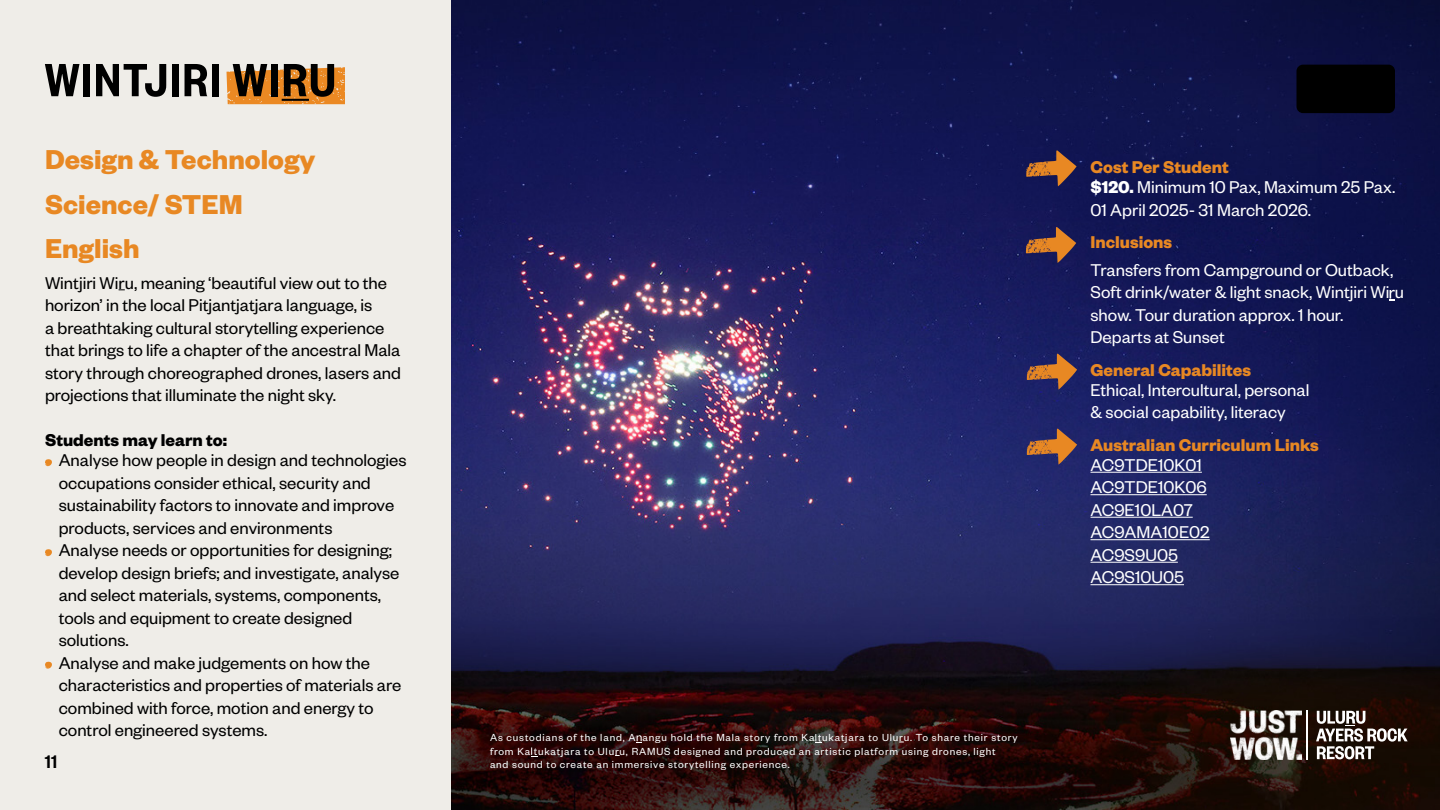
<style>
.page{position:relative;width:1440px;height:810px;background:#efede8}
.page>*{position:absolute;margin:0;border:0;box-sizing:border-box;transform-origin:0 0}
.t1{font:600 51.22px "Founders Grotesk Cond";letter-spacing:.03em;color:#000}
.t2{font:700 30px/44.2px "Founders Grotesk";color:#e88823}
.t3{font:500 19.95px "Founders Grotesk";color:#000}
.t4{font:18.75px/22.5px "Founders Grotesk";color:#000}
.t5{font:18.75px/22.5px "Founders Grotesk";color:#fff}
.t6{font:700 18.75px "Founders Grotesk";color:#e88823}
.t7{font:700 18.75px "Founders Grotesk";color:#000}
.t8{font:11.25px/13.5px "Founders Grotesk";letter-spacing:.07em;color:#fff}
.s1{font-weight:700;color:#e88823}
.s2{font-weight:700}
</style>
<div class="page">
<img style="left:452px;top:0;width:988px;height:810px">
<svg style="left:637px;top:735px;width:5px;height:8px"></svg>
<svg style="left:815px;top:734px;width:6px;height:9px"></svg>
<svg style="left:531px;top:747px;width:6px;height:10px"></svg>
<svg style="left:226px;top:67px;width:119px;height:37px;background:#eb9337"></svg>
<hr style="left:282px;top:99px;width:27px;height:2px;background:#000">
<svg style="left:45px;top:459px;width:7px;height:7px"></svg>
<svg style="left:45px;top:549px;width:7px;height:7px"></svg>
<svg style="left:45px;top:662px;width:7px;height:7px"></svg>
<hr style="left:1090px;top:472px;width:112px;height:1px;background:#fff">
<hr style="left:1090px;top:494px;width:117px;height:1px;background:#fff">
<hr style="left:1090px;top:517px;width:103px;height:1px;background:#fff">
<hr style="left:1090px;top:539px;width:120px;height:1px;background:#fff">
<hr style="left:1090px;top:562px;width:88px;height:1px;background:#fff">
<hr style="left:1090px;top:584px;width:94px;height:1px;background:#fff">
<svg style="left:1390px;top:290px;width:5px;height:11px"></svg>
<svg style="left:1026px;top:150px;width:51px;height:36px;background:#68433f"></svg>
<svg style="left:1026px;top:227px;width:50px;height:36px;background:#6c4642"></svg>
<svg style="left:1027px;top:354px;width:50px;height:36px;background:#6f4b4a"></svg>
<svg style="left:1027px;top:429px;width:50px;height:36px;background:#724e4d"></svg>
<hr style="left:1307px;top:710px;width:1px;height:49px;background:#fff">
<svg style="left:1316px;top:711px;width:92px;height:48px;background:#635751"></svg>
<img style="left:1230px;top:710px;width:71px;height:50px">
<div style="left:1297px;top:65px;width:98px;height:48px;background:#000;border-radius:7px"></div>
<h1 class="t1" style="left:45px;top:49px;width:293px">WINTJIRI WIRU</h1>
<h2 class="t2" style="left:45px;top:136px;width:272px">Design &amp; Technology<br>Science/ STEM<br>English</h2>
<p class="t4" style="left:45px;top:270px;width:358px">Wintjiri Wiru, meaning ‘beautiful view out to the horizon’ in the local Pitjantjatjara language, is<br>a breathtaking cultural storytelling experience that brings to life a chapter of the ancestral Mala story through choreographed drones, lasers and projections that illuminate the night sky.</p>
<p class="t7" style="left:45px;top:428px;width:184px">Students may learn to:</p>
<p class="t4" style="left:59px;top:448px;width:349px">Analyse how people in design and technologies occupations consider ethical, security and sustainability factors to innovate and improve products, services and environments<br>Analyse needs or opportunities for designing; develop design briefs; and investigate, analyse and select materials, systems, components, tools and equipment to create designed solutions.<br>Analyse and make judgements on how the characteristics and properties of materials are combined with force, motion and energy to control engineered systems.</p>
<p class="t3" style="left:45px;top:749px;width:14px">11</p>
<p class="t8" style="left:490px;top:730px;width:529px">As custodians of the land, A angu hold the Mala story from Ka ukatjara to Uluru. To share their story from Ka ukatjara to Uluru, RAMUS designed and produced an artistic platform using drones, light<br>and sound to create an immersive storytelling experience.</p>
<p class="t5" style="left:1090px;top:156px;width:306px;line-height:20.2px"><span class="s1">Cost Per Student<br></span><span class="s2">$120.</span> Minimum 10 Pax, Maximum 25 Pax.</p>
<p class="t5" style="left:1090px;top:198px;width:222px">01 April 2025- 31 March 2026.</p>
<p class="t6" style="left:1090px;top:230px;width:83px">Inclusions</p>
<p class="t5" style="left:1090px;top:258px;width:315px">Transfers from Campground or Outback, Soft drink/water &amp; light snack, Wintjiri Wi u show. Tour duration approx. 1 hour.<br>Departs at Sunset</p>
<p class="t6" style="left:1090px;top:358px;width:162px">General Capabilites</p>
<p class="t5" style="left:1090px;top:378px;width:220px">Ethical, Intercultural, personal &amp; social capability, literacy</p>
<p class="t6" style="left:1090px;top:433px;width:230px">Australian Curriculum Links</p>
<p class="t5" style="left:1090px;top:453px;width:121px">AC9TDE10K01<br>AC9TDE10K06<br>AC9E10LA07<br>AC9AMA10E02<br>AC9S9U05<br>AC9S10U05</p>
</div>
